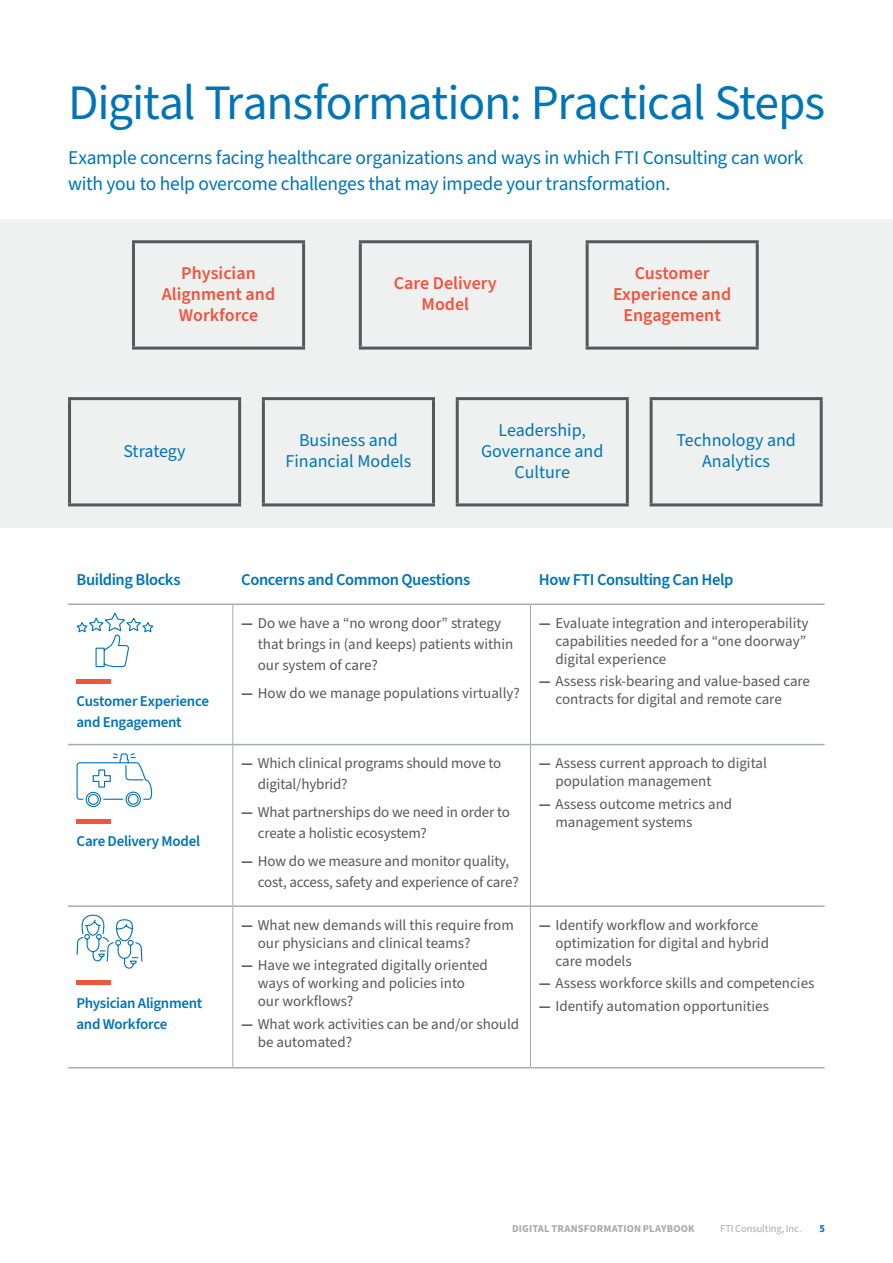
<style>
.page{position:relative;width:893px;height:1263px;background:#fff}
.page>*{position:absolute;margin:0;border:0;box-sizing:border-box;transform-origin:0 0}
.H1_Headline{font:49.5px "Source Sans Pro";letter-spacing:-.025em;color:#0075b6}
.Intro{font:19.5px/25.5px "Source Sans Pro";letter-spacing:-.02em;color:#0075b6}
.Infographics{font:18px/21px "Source Sans Pro";color:#0075b6;text-align:center}
.Infographics-2{font:600 18px/21px "Source Sans Pro";color:#f0553e;text-align:center}
.t1{font:600 16.5px "Source Sans Pro";letter-spacing:-.025em;color:#0075b6}
.t2{font:15px/18px "Source Sans Pro";color:#57585a}
.t3{font:600 15px/21px "Source Sans Pro";letter-spacing:-.02em;color:#0075b6}
.Footer_title{font:700 10.5px "Source Sans Pro";letter-spacing:.015em;color:#a8abac}
.Boilerplate{font:10.5px "Source Sans Pro";letter-spacing:-.01em;color:#a8abac}
.Folio{font:700 10.5px "Source Sans Pro";color:#0075b6}
.s1{font-weight:700}
</style>
<div class="page">
<div style="left:0;top:219px;width:893px;height:309px;background:#eff0f0"></div>
<hr style="left:132px;top:240px;width:173px;height:3px;background:#57585a">
<hr style="left:132px;top:243px;width:3px;height:104px;background:#57585a">
<hr style="left:302px;top:243px;width:3px;height:104px;background:#57585a">
<hr style="left:132px;top:347px;width:173px;height:3px;background:#57585a">
<hr style="left:68px;top:397px;width:173px;height:3px;background:#57585a">
<hr style="left:68px;top:400px;width:3px;height:103px;background:#57585a">
<hr style="left:238px;top:400px;width:3px;height:103px;background:#57585a">
<hr style="left:68px;top:503px;width:173px;height:3px;background:#57585a">
<hr style="left:262px;top:397px;width:173px;height:3px;background:#57585a">
<hr style="left:262px;top:400px;width:3px;height:103px;background:#57585a">
<hr style="left:432px;top:400px;width:3px;height:103px;background:#57585a">
<hr style="left:262px;top:503px;width:173px;height:3px;background:#57585a">
<hr style="left:456px;top:397px;width:173px;height:3px;background:#57585a">
<hr style="left:456px;top:400px;width:3px;height:103px;background:#57585a">
<hr style="left:626px;top:400px;width:3px;height:103px;background:#57585a">
<hr style="left:456px;top:503px;width:173px;height:3px;background:#57585a">
<hr style="left:650px;top:397px;width:173px;height:3px;background:#57585a">
<hr style="left:650px;top:400px;width:3px;height:103px;background:#57585a">
<hr style="left:820px;top:400px;width:3px;height:103px;background:#57585a">
<hr style="left:650px;top:503px;width:173px;height:3px;background:#57585a">
<hr style="left:359px;top:240px;width:173px;height:3px;background:#57585a">
<hr style="left:359px;top:243px;width:3px;height:104px;background:#57585a">
<hr style="left:529px;top:243px;width:3px;height:104px;background:#57585a">
<hr style="left:359px;top:347px;width:173px;height:3px;background:#57585a">
<hr style="left:586px;top:240px;width:173px;height:3px;background:#57585a">
<hr style="left:586px;top:243px;width:3px;height:104px;background:#57585a">
<hr style="left:756px;top:243px;width:3px;height:104px;background:#57585a">
<hr style="left:586px;top:347px;width:173px;height:3px;background:#57585a">
<hr style="left:233px;top:603px;width:297px;height:2px;background:#a8abac">
<hr style="left:530px;top:603px;width:295px;height:2px;background:#a8abac">
<hr style="left:233px;top:744px;width:297px;height:1px;background:#a8abac">
<hr style="left:531px;top:744px;width:294px;height:1px;background:#a8abac">
<hr style="left:233px;top:905px;width:297px;height:2px;background:#a8abac">
<hr style="left:531px;top:905px;width:294px;height:2px;background:#a8abac">
<hr style="left:233px;top:1067px;width:297px;height:1px;background:#a8abac">
<hr style="left:530px;top:1067px;width:295px;height:1px;background:#a8abac">
<hr style="left:530px;top:605px;width:1px;height:139px;background:#a8abac">
<hr style="left:530px;top:744px;width:1px;height:162px;background:#a8abac">
<hr style="left:530px;top:906px;width:1px;height:161px;background:#a8abac">
<hr style="left:232px;top:605px;width:1px;height:139px;background:#a8abac">
<hr style="left:232px;top:745px;width:1px;height:160px;background:#a8abac">
<hr style="left:232px;top:907px;width:1px;height:160px;background:#a8abac">
<hr style="left:68px;top:603px;width:165px;height:2px;background:#a8abac">
<hr style="left:68px;top:744px;width:165px;height:1px;background:#a8abac">
<hr style="left:68px;top:905px;width:165px;height:2px;background:#a8abac">
<hr style="left:68px;top:1067px;width:165px;height:1px;background:#a8abac">
<svg style="left:76px;top:612px;width:78px;height:56px"></svg>
<div style="left:77px;top:679px;width:34px;height:5px;background:#f0553e"></div>
<svg style="left:76px;top:753px;width:77px;height:55px"></svg>
<div style="left:77px;top:819px;width:34px;height:5px;background:#f0553e"></div>
<svg style="left:76px;top:915px;width:67px;height:54px"></svg>
<div style="left:77px;top:980px;width:34px;height:5px;background:#f0553e"></div>
<p class="H1_Headline" style="left:68px;top:69px;width:758px">Digital Transformation: Practical Steps</p>
<p class="Intro" style="left:68px;top:146px;width:737px">Example concerns facing healthcare organizations and ways in which FTI Consulting can work with you to help overcome challenges that may impede your transformation.</p>
<p class="Infographics-2" style="left:162px;top:263px;width:115px">Physician<br>Alignment and<br>Workforce</p>
<p class="Infographics-2" style="left:394px;top:273px;width:105px">Care Delivery<br>Model</p>
<p class="Infographics-2" style="left:613px;top:263px;width:119px">Customer<br>Experience and<br>Engagement</p>
<p class="Infographics" style="left:123px;top:441px;width:64px">Strategy</p>
<p class="Infographics" style="left:285px;top:430px;width:127px">Business and<br>Financial Models</p>
<p class="Infographics" style="left:481px;top:420px;width:124px">Leadership,<br>Governance and<br>Culture</p>
<p class="Infographics" style="left:676px;top:430px;width:121px">Technology and<br>Analytics</p>
<p class="t1" style="left:77px;top:568px;width:106px">Building Blocks</p>
<p class="t1" style="left:241px;top:568px;width:230px">Concerns and Common Questions</p>
<p class="t1" style="left:539px;top:568px;width:196px">How FTI Consulting Can Help</p>
<p class="t3" style="left:77px;top:691px;width:134px">Customer Experience and Engagement</p>
<p class="t3" style="left:77px;top:831px;width:125px">Care Delivery Model</p>
<p class="t3" style="left:77px;top:993px;width:127px">Physician Alignment and Workforce</p>
<p class="t2" style="left:258px;top:613px;width:257px;line-height:21px;text-indent:-16px"><span class="s1">—</span> Do we have a “no wrong door” strategy that brings in (and keeps) patients within our system of care?</p>
<p class="t2" style="left:241px;top:684px;width:280px"><span class="s1">—</span> How do we manage populations virtually?</p>
<p class="t2" style="left:258px;top:753px;width:245px;line-height:21px;text-indent:-16px"><span class="s1">—</span> Which clinical programs should move to digital/hybrid?</p>
<p class="t2" style="left:258px;top:802px;width:254px;line-height:21px;text-indent:-16px"><span class="s1">—</span> What partnerships do we need in order to create a holistic ecosystem?</p>
<p class="t2" style="left:258px;top:851px;width:262px;line-height:21px;text-indent:-16px"><span class="s1">—</span> How do we measure and monitor quality, cost, access, safety and experience of care?</p>
<p class="t2" style="left:258px;top:916px;width:258px;text-indent:-16px"><span class="s1">—</span> What new demands will this require from our physicians and clinical teams?</p>
<p class="t2" style="left:258px;top:957px;width:232px;text-indent:-16px"><span class="s1">—</span> Have we integrated digitally oriented ways of working and policies into our workflows?</p>
<p class="t2" style="left:258px;top:1015px;width:263px;text-indent:-16px"><span class="s1">—</span> What work activities can be and/or should be automated?</p>
<p class="t2" style="left:555px;top:615px;width:255px;text-indent:-16px"><span class="s1">—</span> Evaluate integration and interoperability capabilities needed for a “one doorway” digital experience</p>
<p class="t2" style="left:555px;top:673px;width:256px;text-indent:-16px"><span class="s1">—</span> Assess risk-bearing and value-based care contracts for digital and remote care</p>
<p class="t2" style="left:555px;top:755px;width:213px;text-indent:-16px"><span class="s1">—</span> Assess current approach to digital population management</p>
<p class="t2" style="left:555px;top:795px;width:178px;text-indent:-16px"><span class="s1">—</span> Assess outcome metrics and management systems</p>
<p class="t2" style="left:555px;top:916px;width:215px;text-indent:-16px"><span class="s1">—</span> Identify workflow and workforce optimization for digital and hybrid care models</p>
<p class="t2" style="left:539px;top:975px;width:277px"><span class="s1">—</span> Assess workforce skills and competencies</p>
<p class="t2" style="left:539px;top:997px;width:232px"><span class="s1">—</span> Identify automation opportunities</p>
<p class="Footer_title" style="left:512px;top:1221px;width:184px">DIGITAL TRANSFORMATION PLAYBOOK</p>
<p class="Boilerplate" style="left:720px;top:1221px;width:83px">FTI Consulting, Inc.</p>
<p class="Folio" style="left:819px;top:1221px;width:7px">5</p>
</div>
